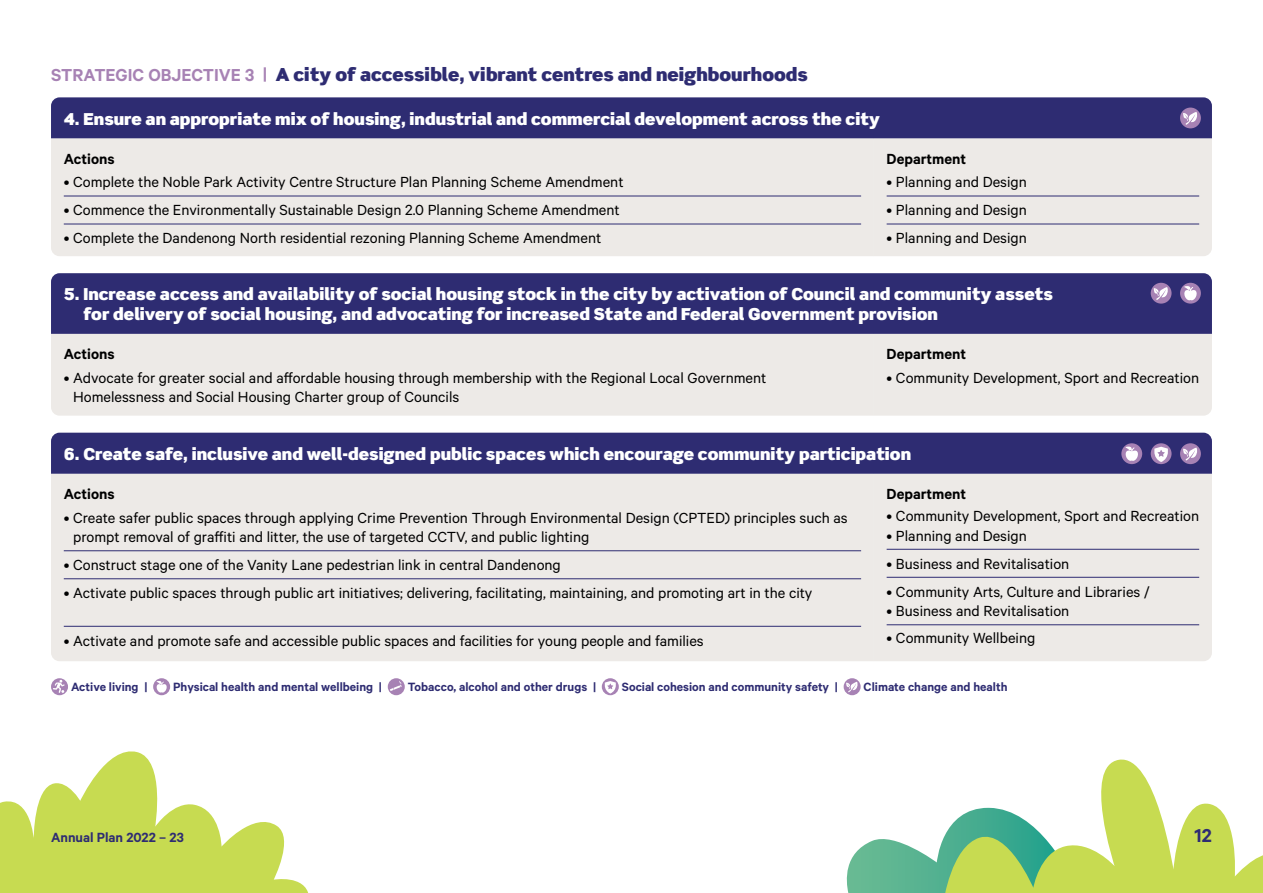
<style>
.page{position:relative;width:1263px;height:893px;background:#fff}
.page>*{position:absolute;margin:0;border:0;box-sizing:border-box;transform-origin:0 0}
.t1{font:600 21px "Calibre";color:#2e2c72}
.t2{font:900 18px "Scene Std";color:#2e2c72}
.t3{font:16.5px/19.5px "Calibre";color:#000}
.t4{font:900 16.5px/19.5px "Scene Std";color:#fff}
.t5{font:600 16.5px "Calibre";color:#000}
.t6{font:600 15px "Calibre";color:#2e2c72}
.t7{font:600 13.5px "Calibre";color:#2e2c72}
.s1{font-family:"Calibre";font-weight:600;font-size:19.5px;color:#a782b4}
</style>
<div class="page">
<svg style="left:846px;top:844px;width:20px;height:49px"></svg>
<svg style="left:866px;top:759px;width:397px;height:134px"></svg>
<svg style="left:0;top:751px;width:309px;height:142px;fill:#c7db51"></svg>
<div style="left:51px;top:678px;width:17px;height:17px;background:#a782b4;border-radius:50%"></div>
<svg style="left:53px;top:680px;width:12px;height:13px"></svg>
<div style="left:153px;top:678px;width:17px;height:17px;background:#a782b4;border-radius:50%"></div>
<svg style="left:156px;top:681px;width:11px;height:12px"></svg>
<div style="left:388px;top:678px;width:17px;height:17px;background:#a782b4;border-radius:50%"></div>
<svg style="left:390px;top:681px;width:12px;height:10px"></svg>
<svg style="left:602px;top:678px;width:17px;height:17px"></svg>
<svg style="left:605px;top:681px;width:11px;height:12px"></svg>
<svg style="left:844px;top:678px;width:17px;height:17px"></svg>
<svg style="left:846px;top:682px;width:12px;height:13px"></svg>
<div style="left:51px;top:273px;width:1161px;height:61px;background:#2e2c72"></div>
<div style="left:51px;top:334px;width:823px;height:82px;background:#edeae7"></div>
<div style="left:874px;top:334px;width:338px;height:82px;background:#edeae7"></div>
<div style="left:1180px;top:283px;width:21px;height:21px;background:#a782b4;border-radius:50%"></div>
<svg style="left:1184px;top:286px;width:13px;height:15px"></svg>
<div style="left:51px;top:97px;width:1161px;height:42px;background:#2e2c72"></div>
<div style="left:51px;top:139px;width:823px;height:117px;background:#edeae7"></div>
<hr style="left:64px;top:196px;width:797px;height:1px;background:#2e2c72">
<hr style="left:64px;top:224px;width:797px;height:1px;background:#2e2c72">
<div style="left:874px;top:139px;width:338px;height:117px;background:#edeae7"></div>
<hr style="left:887px;top:196px;width:312px;height:1px;background:#2e2c72">
<hr style="left:887px;top:224px;width:312px;height:1px;background:#2e2c72">
<div style="left:1180px;top:108px;width:21px;height:20px;background:#a782b4;border-radius:50%"></div>
<svg style="left:1183px;top:112px;width:15px;height:17px"></svg>
<div style="left:51px;top:433px;width:1161px;height:41px;background:#2e2c72"></div>
<div style="left:51px;top:474px;width:823px;height:187px;background:#edeae7"></div>
<hr style="left:64px;top:550px;width:797px;height:1px;background:#2e2c72">
<hr style="left:64px;top:578px;width:797px;height:1px;background:#2e2c72">
<hr style="left:64px;top:626px;width:797px;height:1px;background:#2e2c72">
<div style="left:874px;top:474px;width:338px;height:187px;background:#edeae7"></div>
<hr style="left:887px;top:549px;width:312px;height:1px;background:#2e2c72">
<hr style="left:887px;top:577px;width:312px;height:1px;background:#2e2c72">
<hr style="left:887px;top:624px;width:312px;height:1px;background:#2e2c72">
<div style="left:1121px;top:443px;width:21px;height:21px;background:#a782b4;border-radius:50%"></div>
<svg style="left:1125px;top:446px;width:13px;height:15px"></svg>
<div style="left:1151px;top:443px;width:20px;height:21px;background:#a782b4;border-radius:50%"></div>
<svg style="left:1154px;top:447px;width:14px;height:15px"></svg>
<svg style="left:1180px;top:443px;width:21px;height:21px"></svg>
<svg style="left:1183px;top:448px;width:15px;height:16px"></svg>
<div style="left:1151px;top:283px;width:20px;height:21px;background:#a782b4;border-radius:50%"></div>
<svg style="left:1153px;top:287px;width:16px;height:17px"></svg>
<p class="t2" style="left:51px;top:63px;width:758px"><span class="s1">STRATEGIC OBJECTIVE 3 |</span> A city of accessible, vibrant centres and neighbourhoods</p>
<p class="t4" style="left:64px;top:108px;width:818px">4. Ensure an appropriate mix of housing, industrial and commercial development across the city</p>
<p class="t5" style="left:64px;top:149px;width:52px">Actions</p>
<p class="t3" style="left:64px;top:172px;width:561px">• Complete the Noble Park Activity Centre Structure Plan Planning Scheme Amendment</p>
<p class="t3" style="left:64px;top:200px;width:557px">• Commence the Environmentally Sustainable Design 2.0 Planning Scheme Amendment</p>
<p class="t3" style="left:64px;top:228px;width:539px">• Complete the Dandenong North residential rezoning Planning Scheme Amendment</p>
<p class="t5" style="left:887px;top:149px;width:81px">Department</p>
<p class="t3" style="left:887px;top:172px;width:142px">• Planning and Design</p>
<p class="t3" style="left:887px;top:200px;width:142px">• Planning and Design</p>
<p class="t3" style="left:887px;top:228px;width:142px">• Planning and Design</p>
<p class="t4" style="left:83px;top:284px;width:971px;text-indent:-20px">5. Increase access and availability of social housing stock in the city by activation of Council and community assets for delivery of social housing, and advocating for increased State and Federal Government provision</p>
<p class="t5" style="left:64px;top:344px;width:52px">Actions</p>
<p class="t3" style="left:73px;top:367px;width:695px;text-indent:-9px">• Advocate for greater social and affordable housing through membership with the Regional Local Government<br>Homelessness and Social Housing Charter group of Councils</p>
<p class="t5" style="left:887px;top:344px;width:81px">Department</p>
<p class="t3" style="left:887px;top:367px;width:314px">• Community Development, Sport and Recreation</p>
<p class="t4" style="left:64px;top:444px;width:849px">6. Create safe, inclusive and well-designed public spaces which encourage community participation</p>
<p class="t5" style="left:64px;top:484px;width:52px">Actions</p>
<p class="t3" style="left:73px;top:507px;width:776px;text-indent:-9px">• Create safer public spaces through applying Crime Prevention Through Environmental Design (CPTED) principles such as prompt removal of graffiti and litter, the use of targeted CCTV, and public lighting</p>
<p class="t3" style="left:64px;top:555px;width:499px">• Construct stage one of the Vanity Lane pedestrian link in central Dandenong</p>
<p class="t3" style="left:64px;top:583px;width:750px">• Activate public spaces through public art initiatives; delivering, facilitating, maintaining, and promoting art in the city</p>
<p class="t3" style="left:64px;top:630px;width:641px">• Activate and promote safe and accessible public spaces and facilities for young people and families</p>
<p class="t5" style="left:887px;top:484px;width:81px">Department</p>
<p class="t3" style="left:887px;top:506px;width:314px">• Community Development, Sport and Recreation</p>
<p class="t3" style="left:887px;top:525px;width:142px">• Planning and Design</p>
<p class="t3" style="left:887px;top:553px;width:184px">• Business and Revitalisation</p>
<p class="t3" style="left:887px;top:581px;width:264px">• Community Arts, Culture and Libraries /</p>
<p class="t3" style="left:887px;top:601px;width:184px">• Business and Revitalisation</p>
<p class="t3" style="left:887px;top:627px;width:150px">• Community Wellbeing</p>
<p class="t7" style="left:71px;top:678px;width:78px">Active living |</p>
<p class="t7" style="left:173px;top:678px;width:210px">Physical health and mental wellbeing |</p>
<p class="t7" style="left:408px;top:678px;width:190px">Tobacco, alcohol and other drugs |</p>
<p class="t7" style="left:622px;top:678px;width:218px">Social cohesion and community safety |</p>
<p class="t7" style="left:864px;top:678px;width:145px">Climate change and health</p>
<p class="t6" style="left:51px;top:828px;width:134px">Annual Plan 2022 – 23</p>
<p class="t1" style="left:1194px;top:823px;width:19px">12</p>
</div>
